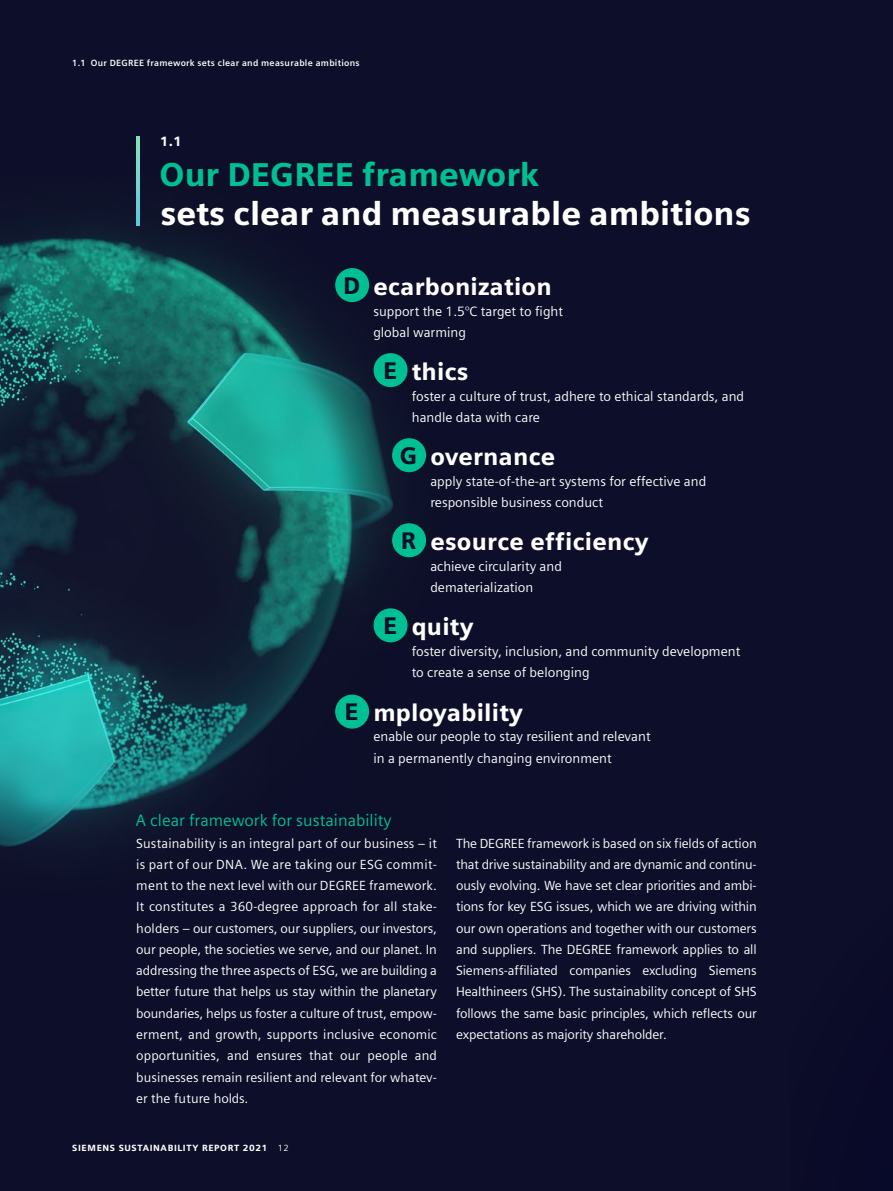
<style>
.page{position:relative;width:893px;height:1191px;background:#0d0e29}
.page>*{position:absolute;margin:0;border:0;box-sizing:border-box;transform-origin:0 0}
.t1{font:900 33px "Siemens Sans";color:#fff}
.t2{font:900 33px "Siemens Sans";color:#00bf93}
.t3{font:900 24px "Siemens Sans";letter-spacing:.01em;color:#fff}
.t4{font:16.5px "Siemens Sans";color:#00bf93}
.t5{font:13.5px/21.3px "Siemens Sans";color:#fff}
.t6{font:900 13.5px "Siemens Sans";color:#fff}
.t7{font:13.2px/21.3px "Siemens Sans";letter-spacing:-.01em;color:#fff;text-align:justify}
.t8{font:700 9px "Siemens Sans";letter-spacing:.03em;color:#fff}
.t9{font:900 9px "Siemens Sans";letter-spacing:.07em;color:#fff}
.s1{color:#0d0e29}
.s2{font-weight:400}
</style>
<div class="page">
<img style="left:0;top:224px;width:427px;height:623px">
<svg style="left:136px;top:136px;width:4px;height:89px"></svg>
<div style="left:335px;top:268px;width:34px;height:34px;background:#00bf93;border-radius:50%"></div>
<div style="left:374px;top:353px;width:34px;height:34px;background:#00bf93;border-radius:50%"></div>
<div style="left:392px;top:438px;width:34px;height:34px;background:#00bf93;border-radius:50%"></div>
<div style="left:392px;top:523px;width:34px;height:34px;background:#00bf93;border-radius:50%"></div>
<div style="left:374px;top:608px;width:34px;height:34px;background:#00bf93;border-radius:50%"></div>
<div style="left:335px;top:694px;width:34px;height:34px;background:#00bf93;border-radius:50%"></div>
<p class="t8" style="left:72px;top:56px;width:289px">1.1 Our DEGREE framework sets clear and measurable ambitions</p>
<p class="t6" style="left:160px;top:130px;width:23px">1.1</p>
<h1 class="t2" style="left:160px;top:148px;width:381px">Our DEGREE framework</h1>
<h1 class="t1" style="left:161px;top:187px;width:592px">sets clear and measurable ambitions</h1>
<h2 class="t3" style="left:343px;top:267px;width:210px"><span class="s1">D</span> ecarbonization</h2>
<p class="t5" style="left:373px;top:300px;width:191px">support the 1.5°C target to fight global warming</p>
<h2 class="t3" style="left:383px;top:352px;width:87px"><span class="s1">E</span> thics</h2>
<p class="t5" style="left:412px;top:385px;width:334px">foster a culture of trust, adhere to ethical standards, and handle data with care</p>
<h2 class="t3" style="left:400px;top:437px;width:157px"><span class="s1">G</span> overnance</h2>
<p class="t5" style="left:430px;top:470px;width:277px">apply state-of-the-art systems for effective and responsible business conduct</p>
<h2 class="t3" style="left:401px;top:522px;width:249px"><span class="s1">R</span> esource efficiency</h2>
<p class="t5" style="left:430px;top:555px;width:133px">achieve circularity and dematerialization</p>
<h2 class="t3" style="left:383px;top:607px;width:92px"><span class="s1">E</span> quity</h2>
<p class="t5" style="left:412px;top:640px;width:330px">foster diversity, inclusion, and community development to create a sense of belonging</p>
<h2 class="t3" style="left:345px;top:693px;width:180px"><span class="s1">E</span> mployability</h2>
<p class="t5" style="left:373px;top:725px;width:279px">enable our people to stay resilient and relevant in a permanently changing environment</p>
<p class="t4" style="left:136px;top:808px;width:257px">A clear framework for sustainability</p>
<p class="t7" style="left:136px;top:831px;width:302px">Sustainability is an integral part of our business – it is part of our DNA. We are taking our ESG commit&shy;ment to the next level with our DEGREE framework.<br>It constitutes a 360-degree approach for all stake&shy;holders – our customers, our suppliers, our investors, our people, the societies we serve, and our planet. In addressing the three aspects of ESG, we are building a better future that helps us stay within the planetary boundaries, helps us foster a culture of trust, empow&shy;erment, and growth, supports inclusive economic opportunities, and ensures that our people and businesses remain resilient and relevant for whatev&shy;er the future holds.</p>
<p class="t7" style="left:456px;top:831px;width:302px">The DEGREE framework is based on six fields of action that drive sustainability and are dynamic and continu&shy;ously evolving. We have set clear priorities and ambi&shy;tions for key ESG issues, which we are driving within our own operations and together with our customers and suppliers. The DEGREE framework applies to all Siemens-affiliated companies excluding Siemens Healthineers (SHS). The sustainability concept of SHS follows the same basic principles, which reflects our expectations as majority shareholder.</p>
<p class="t9" style="left:72px;top:1140px;width:218px">SIEMENS SUSTAINABILITY REPORT 2021 <span class="s2">12</span></p>
</div>
